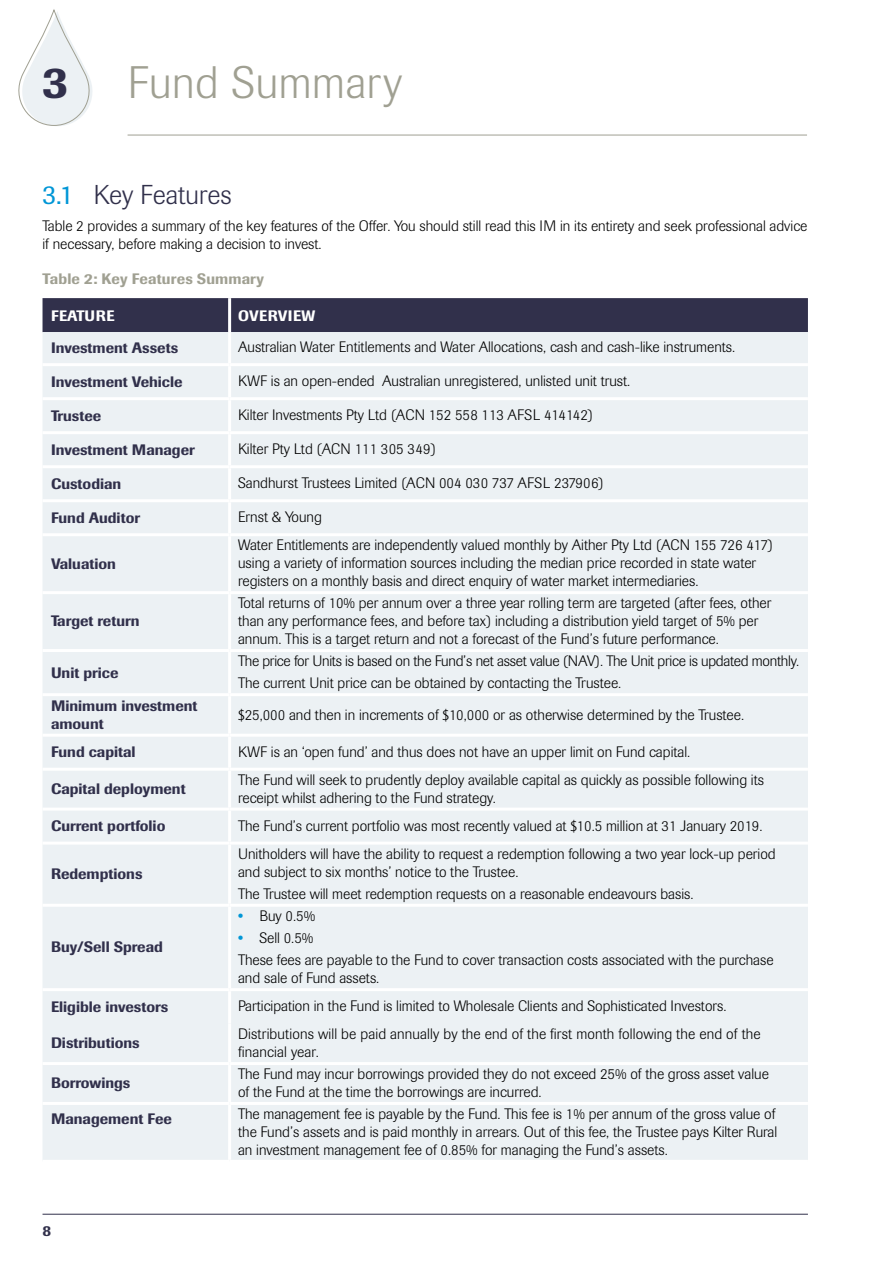
<style>
.page{position:relative;width:893px;height:1263px;background:#fff}
.page>*{position:absolute;margin:0;border:0;box-sizing:border-box;transform-origin:0 0}
.t1{font:300 45px "Imago";letter-spacing:.01em;color:#a0a092}
.t2{font:500 45px "Imago";color:#31304b}
.t3{font:300 27px "Imago";color:#31304b}
.t4{font:300 15px/18px "Imago";color:#000}
.t5{font:500 15px/18px "Imago";color:#31304b}
.t6{font:500 15px "Imago";letter-spacing:.01em;color:#a0a092}
.t7{font:500 15px "Imago";letter-spacing:.02em;color:#fff}
.s1{font-weight:400;color:#0096d6}
.s2{font-weight:500;color:#0096d6}
</style>
<div class="page">
<hr style="left:892px;top:598px;width:1px;height:665px;background:#ecf1f4">
<svg style="left:18px;top:9px;width:74px;height:117px"></svg>
<hr style="left:128px;top:135px;width:679px;height:1px;background:#a0a092">
<div style="left:43px;top:298px;width:765px;height:34px;background:#31304b"></div>
<div style="left:43px;top:332px;width:765px;height:828px;background:#ecf1f4"></div>
<hr style="left:228px;top:332px;width:3px;height:31px;background:#fff">
<hr style="left:228px;top:366px;width:3px;height:31px;background:#fff">
<hr style="left:228px;top:400px;width:3px;height:31px;background:#fff">
<hr style="left:228px;top:434px;width:3px;height:31px;background:#fff">
<hr style="left:228px;top:468px;width:3px;height:31px;background:#fff">
<hr style="left:228px;top:502px;width:3px;height:31px;background:#fff">
<hr style="left:228px;top:536px;width:3px;height:55px;background:#fff">
<hr style="left:228px;top:594px;width:3px;height:55px;background:#fff">
<hr style="left:228px;top:652px;width:3px;height:41px;background:#fff">
<hr style="left:228px;top:696px;width:3px;height:38px;background:#fff">
<hr style="left:228px;top:737px;width:3px;height:31px;background:#fff">
<hr style="left:228px;top:771px;width:3px;height:36px;background:#fff">
<hr style="left:228px;top:810px;width:3px;height:32px;background:#fff">
<hr style="left:228px;top:845px;width:3px;height:59px;background:#fff">
<hr style="left:228px;top:907px;width:3px;height:81px;background:#fff">
<hr style="left:228px;top:991px;width:3px;height:33px;background:#fff">
<hr style="left:228px;top:1024px;width:3px;height:38px;background:#fff">
<hr style="left:228px;top:1065px;width:3px;height:37px;background:#fff">
<hr style="left:228px;top:1105px;width:3px;height:55px;background:#fff">
<hr style="left:43px;top:363px;width:187px;height:3px;background:#fff">
<hr style="left:230px;top:363px;width:578px;height:3px;background:#fff">
<hr style="left:43px;top:397px;width:187px;height:3px;background:#fff">
<hr style="left:230px;top:397px;width:578px;height:3px;background:#fff">
<hr style="left:43px;top:431px;width:187px;height:3px;background:#fff">
<hr style="left:230px;top:431px;width:578px;height:3px;background:#fff">
<hr style="left:43px;top:465px;width:187px;height:3px;background:#fff">
<hr style="left:230px;top:465px;width:578px;height:3px;background:#fff">
<hr style="left:43px;top:499px;width:187px;height:3px;background:#fff">
<hr style="left:230px;top:499px;width:578px;height:3px;background:#fff">
<hr style="left:43px;top:533px;width:187px;height:3px;background:#fff">
<hr style="left:230px;top:533px;width:578px;height:3px;background:#fff">
<hr style="left:43px;top:591px;width:187px;height:3px;background:#fff">
<hr style="left:230px;top:591px;width:578px;height:3px;background:#fff">
<hr style="left:43px;top:649px;width:187px;height:3px;background:#fff">
<hr style="left:230px;top:649px;width:578px;height:3px;background:#fff">
<hr style="left:43px;top:693px;width:187px;height:3px;background:#fff">
<hr style="left:230px;top:693px;width:578px;height:3px;background:#fff">
<hr style="left:43px;top:734px;width:187px;height:3px;background:#fff">
<hr style="left:230px;top:734px;width:578px;height:3px;background:#fff">
<hr style="left:43px;top:768px;width:187px;height:3px;background:#fff">
<hr style="left:230px;top:768px;width:578px;height:3px;background:#fff">
<hr style="left:43px;top:807px;width:187px;height:3px;background:#fff">
<hr style="left:230px;top:807px;width:578px;height:3px;background:#fff">
<hr style="left:43px;top:842px;width:187px;height:3px;background:#fff">
<hr style="left:230px;top:842px;width:578px;height:3px;background:#fff">
<hr style="left:43px;top:904px;width:187px;height:3px;background:#fff">
<hr style="left:230px;top:904px;width:578px;height:3px;background:#fff">
<hr style="left:43px;top:988px;width:187px;height:3px;background:#fff">
<hr style="left:230px;top:988px;width:578px;height:3px;background:#fff">
<hr style="left:43px;top:1062px;width:187px;height:3px;background:#fff">
<hr style="left:230px;top:1062px;width:578px;height:3px;background:#fff">
<hr style="left:43px;top:1102px;width:187px;height:3px;background:#fff">
<hr style="left:230px;top:1102px;width:578px;height:3px;background:#fff">
<hr style="left:228px;top:298px;width:3px;height:34px;background:#fff">
<hr style="left:43px;top:1214px;width:765px;height:1px;background:#31304b">
<h1 class="t2" style="left:43px;top:55px;width:28px">3</h1>
<h1 class="t1" style="left:128px;top:57px;width:276px">Fund Summary</h1>
<h2 class="t3" style="left:43px;top:180px;width:191px"><span class="s1">3.1</span> Key Features</h2>
<p class="t4" style="left:43px;top:217px;width:766px">Table 2 provides a summary of the key features of the Offer. You should still read this IM in its entirety and seek professional advice if necessary, before making a decision to invest.</p>
<p class="t6" style="left:43px;top:269px;width:223px">Table 2: Key Features Summary</p>
<p class="t7" style="left:51px;top:307px;width:65px">FEATURE</p>
<p class="t7" style="left:238px;top:307px;width:79px">OVERVIEW</p>
<p class="t5" style="left:51px;top:338px;width:129px">Investment Assets</p>
<p class="t4" style="left:238px;top:338px;width:499px">Australian Water Entitlements and Water Allocations, cash and cash-like instruments.</p>
<p class="t5" style="left:51px;top:372px;width:133px">Investment Vehicle</p>
<p class="t4" style="left:238px;top:372px;width:394px">KWF is an open-ended Australian unregistered, unlisted unit trust.</p>
<p class="t5" style="left:51px;top:406px;width:52px">Trustee</p>
<p class="t4" style="left:238px;top:406px;width:357px">Kilter Investments Pty Ltd (ACN 152 558 113 AFSL 414142)</p>
<p class="t5" style="left:51px;top:440px;width:145px">Investment Manager</p>
<p class="t4" style="left:238px;top:440px;width:199px">Kilter Pty Ltd (ACN 111 305 349)</p>
<p class="t5" style="left:51px;top:474px;width:72px">Custodian</p>
<p class="t4" style="left:238px;top:474px;width:367px">Sandhurst Trustees Limited (ACN 004 030 737 AFSL 237906)</p>
<p class="t5" style="left:51px;top:508px;width:91px">Fund Auditor</p>
<p class="t4" style="left:238px;top:508px;width:85px">Ernst &amp; Young</p>
<p class="t5" style="left:51px;top:554px;width:66px">Valuation</p>
<p class="t4" style="left:238px;top:536px;width:537px">Water Entitlements are independently valued monthly by Aither Pty Ltd (ACN 155 726 417) using a variety of information sources including the median price recorded in state water registers on a monthly basis and direct enquiry of water market intermediaries.</p>
<p class="t5" style="left:51px;top:612px;width:90px">Target return</p>
<p class="t4" style="left:238px;top:594px;width:535px">Total returns of 10% per annum over a three year rolling term are targeted (after fees, other than any performance fees, and before tax) including a distribution yield target of 5% per annum. This is a target return and not a forecast of the Fund’s future performance.</p>
<p class="t5" style="left:51px;top:663px;width:69px">Unit price</p>
<p class="t4" style="left:238px;top:650px;width:563px;line-height:22.2px">The price for Units is based on the Fund’s net asset value (NAV). The Unit price is updated monthly.<br>The current Unit price can be obtained by contacting the Trustee.</p>
<p class="t5" style="left:51px;top:696px;width:148px">Minimum investment amount</p>
<p class="t4" style="left:238px;top:706px;width:507px">$25,000 and then in increments of $10,000 or as otherwise determined by the Trustee.</p>
<p class="t5" style="left:51px;top:743px;width:86px">Fund capital</p>
<p class="t4" style="left:238px;top:743px;width:454px">KWF is an ‘open fund’ and thus does not have an upper limit on Fund capital.</p>
<p class="t5" style="left:51px;top:780px;width:136px">Capital deployment</p>
<p class="t4" style="left:238px;top:771px;width:527px">The Fund will seek to prudently deploy available capital as quickly as possible following its receipt whilst adhering to the Fund strategy.</p>
<p class="t5" style="left:51px;top:817px;width:116px">Current portfolio</p>
<p class="t4" style="left:238px;top:817px;width:526px">The Fund’s current portfolio was most recently valued at $10.5 million at 31 January 2019.</p>
<p class="t5" style="left:51px;top:865px;width:93px">Redemptions</p>
<p class="t4" style="left:238px;top:845px;width:539px">Unitholders will have the ability to request a redemption following a two year lock-up period and subject to six months’ notice to the Trustee.</p>
<p class="t4" style="left:238px;top:885px;width:457px">The Trustee will meet redemption requests on a reasonable endeavours basis.</p>
<p class="t5" style="left:51px;top:938px;width:113px">Buy/Sell Spread</p>
<p class="t4" style="left:238px;top:907px;width:79px"><span class="s2">•</span> Buy 0.5%</p>
<p class="t4" style="left:238px;top:927px;width:537px;line-height:22.2px"><span class="s2">•</span> Sell 0.5%<br>These fees are payable to the Fund to cover transaction costs associated with the purchase</p>
<p class="t4" style="left:238px;top:969px;width:143px">and sale of Fund assets.</p>
<p class="t5" style="left:51px;top:997px;width:119px">Eligible investors</p>
<p class="t4" style="left:238px;top:997px;width:490px">Participation in the Fund is limited to Wholesale Clients and Sophisticated Investors.</p>
<p class="t5" style="left:51px;top:1034px;width:90px">Distributions</p>
<p class="t4" style="left:238px;top:1025px;width:524px">Distributions will be paid annually by the end of the first month following the end of the financial year.</p>
<p class="t5" style="left:51px;top:1074px;width:81px">Borrowings</p>
<p class="t4" style="left:238px;top:1065px;width:532px">The Fund may incur borrowings provided they do not exceed 25% of the gross asset value of the Fund at the time the borrowings are incurred.</p>
<p class="t5" style="left:51px;top:1110px;width:122px">Management Fee</p>
<p class="t4" style="left:238px;top:1105px;width:541px">The management fee is payable by the Fund. This fee is 1% per annum of the gross value of the Fund’s assets and is paid monthly in arrears. Out of this fee, the Trustee pays Kilter Rural an investment management fee of 0.85% for managing the Fund’s assets.</p>
<p class="t5" style="left:43px;top:1222px;width:10px">8</p>
</div>
